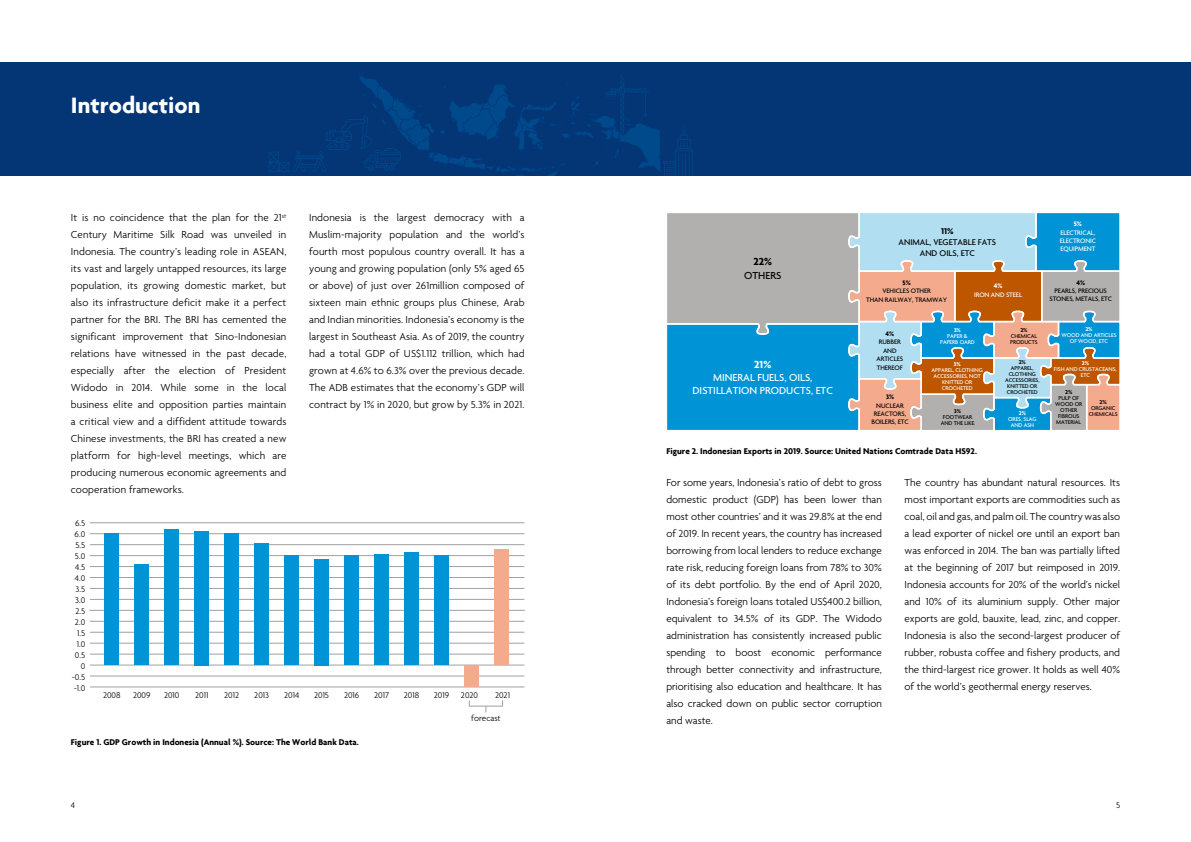
<style>
.page{position:relative;width:1191px;height:842px;background:#fff}
.page>*{position:absolute;margin:0;border:0;box-sizing:border-box;transform-origin:0 0}
.t1{font:700 24px "Agenda";color:#fff}
.t2{font:300 11px/17px "Agenda";letter-spacing:.005em;color:#000;text-align:justify}
.t3{font:500 11px/13.2px "Agenda";color:#fff;text-align:center}
.t4{font:500 11px "Agenda";color:#000}
.t5{font:700 11px "Agenda";color:#000}
.t6{font:700 11px "Agenda";color:#fff}
.t7{font:700 9px "Agenda";color:#000}
.t8{font:300 9px/11px "Agenda";color:#000;text-align:right}
.t9{font:500 9px/10.8px "Agenda";color:#000;text-align:center}
.t10{font:500 7px/8.4px "Agenda";letter-spacing:-.01em;color:#000;text-align:center}
.t11{font:500 7px/8.4px "Agenda";letter-spacing:-.01em;color:#fff;text-align:justify}
.t12{font:700 7px "Agenda";color:#000}
.t13{font:700 7px "Agenda";color:#fff}
.t14{font:500 6px/6px "Agenda";letter-spacing:-.01em;color:#000;text-align:center}
.t15{font:500 6px/6px "Agenda";letter-spacing:-.01em;color:#fff;text-align:center}
.t16{font:700 6px "Agenda";color:#fff}
.t17{font:700 6px "Agenda";color:#000}
</style>
<div class="page">
<div style="left:0;top:62px;width:1191px;height:114px;background:#043575"></div>
<svg style="left:269px;top:76px;width:424px;height:100px"></svg>
<hr style="left:90px;top:588px;width:434px;height:1px;background:#9fa0a0">
<hr style="left:90px;top:599px;width:434px;height:1px;background:#9fa0a0">
<hr style="left:90px;top:555px;width:434px;height:1px;background:#9fa0a0">
<hr style="left:90px;top:566px;width:434px;height:1px;background:#9fa0a0">
<hr style="left:90px;top:577px;width:434px;height:1px;background:#9fa0a0">
<hr style="left:90px;top:544px;width:434px;height:1px;background:#9fa0a0">
<hr style="left:90px;top:533px;width:434px;height:1px;background:#9fa0a0">
<hr style="left:90px;top:523px;width:434px;height:1px;background:#9fa0a0">
<hr style="left:90px;top:610px;width:434px;height:1px;background:#9fa0a0">
<hr style="left:90px;top:654px;width:434px;height:1px;background:#9fa0a0">
<hr style="left:90px;top:665px;width:434px;height:1px;background:#9fa0a0">
<hr style="left:90px;top:632px;width:434px;height:1px;background:#9fa0a0">
<hr style="left:90px;top:643px;width:434px;height:1px;background:#9fa0a0">
<hr style="left:90px;top:676px;width:434px;height:1px;background:#9fa0a0">
<hr style="left:90px;top:687px;width:434px;height:1px;background:#9fa0a0">
<hr style="left:90px;top:621px;width:434px;height:1px;background:#9fa0a0">
<div style="left:494px;top:550px;width:14px;height:115px;background:#f4aa8d"></div>
<div style="left:464px;top:665px;width:14px;height:22px;background:#f4aa8d"></div>
<div style="left:434px;top:556px;width:14px;height:109px;background:#0094d7"></div>
<div style="left:404px;top:553px;width:15px;height:112px;background:#0094d7"></div>
<div style="left:374px;top:555px;width:15px;height:110px;background:#0094d7"></div>
<div style="left:344px;top:556px;width:15px;height:109px;background:#0094d7"></div>
<div style="left:314px;top:559px;width:15px;height:106px;background:#0094d7"></div>
<div style="left:284px;top:556px;width:15px;height:109px;background:#0094d7"></div>
<div style="left:255px;top:544px;width:14px;height:121px;background:#0094d7"></div>
<div style="left:225px;top:534px;width:14px;height:131px;background:#0094d7"></div>
<div style="left:195px;top:531px;width:14px;height:134px;background:#0094d7"></div>
<div style="left:165px;top:530px;width:14px;height:135px;background:#0094d7"></div>
<div style="left:135px;top:564px;width:14px;height:101px;background:#0094d7"></div>
<div style="left:105px;top:534px;width:14px;height:131px;background:#0094d7"></div>
<svg style="left:667px;top:213px;width:453px;height:217px;background:#86aab7"></svg>
<h1 class="t1" style="left:71px;top:91px;width:131px">Introduction</h1>
<p class="t2" style="left:71px;top:209px;width:217px">It is no coincidence that the plan for the 21<sup>st </sup>Century Maritime Silk Road was unveiled in Indonesia. The country’s leading role in ASEAN, its vast and largely untapped resources, its large population, its growing domestic market, but also its infrastructure deficit make it a perfect partner for the BRI. The BRI has cemented the significant improvement that Sino-Indonesian relations have witnessed in the past decade, especially after the election of President Widodo in 2014. While some in the local business elite and opposition parties maintain a critical view and a diffident attitude towards Chinese investments, the BRI has created a new platform for high-level meetings, which are producing numerous economic agreements and cooperation frameworks.</p>
<p class="t2" style="left:309px;top:209px;width:217px">Indonesia is the largest democracy with a Muslim-majority population and the world’s fourth most populous country overall. It has a young and growing population (only 5% aged 65 or above) of just over 261million composed of sixteen main ethnic groups plus Chinese, Arab and Indian minorities. Indonesia’s economy is the largest in Southeast Asia. As of 2019, the country had a total GDP of US$1.112 trillion, which had grown at 4.6% to 6.3% over the previous decade.<br>The ADB estimates that the economy’s GDP will contract by 1% in 2020, but grow by 5.3% in 2021.</p>
<p class="t8" style="left:72px;top:518px;width:15px">6.5<br>6.0<br>5.5<br>5.0<br>4.5<br>4.0<br>3.5<br>3.0<br>2.5<br>2.0<br>1.5<br>1.0<br>0.5<br>0 -0.5 -1.0</p>
<p class="t8" style="left:103px;top:690px;width:19px">2008</p>
<p class="t8" style="left:133px;top:690px;width:19px">2009</p>
<p class="t8" style="left:164px;top:690px;width:17px">2010</p>
<p class="t8" style="left:195px;top:690px;width:15px">2011</p>
<p class="t8" style="left:224px;top:690px;width:16px">2012</p>
<p class="t8" style="left:254px;top:690px;width:16px">2013</p>
<p class="t8" style="left:284px;top:690px;width:17px">2014</p>
<p class="t8" style="left:314px;top:690px;width:16px">2015</p>
<p class="t8" style="left:344px;top:690px;width:17px">2016</p>
<p class="t8" style="left:374px;top:690px;width:16px">2017</p>
<p class="t8" style="left:404px;top:690px;width:17px">2018</p>
<p class="t8" style="left:434px;top:690px;width:17px">2019</p>
<p class="t7" style="left:71px;top:737px;width:289px">Figure 1. GDP Growth in Indonesia (Annual %). Source: The World Bank Data.</p>
<p class="t8" style="left:461px;top:690px;width:19px">2020</p>
<p class="t8" style="left:495px;top:690px;width:16px">2021</p>
<p class="t8" style="left:471px;top:712px;width:31px">forecast</p>
<p class="t5" style="left:753px;top:255px;width:20px">22%</p>
<p class="t4" style="left:744px;top:268px;width:39px">OTHERS</p>
<p class="t7" style="left:941px;top:226px;width:14px">11%</p>
<p class="t9" style="left:898px;top:236px;width:99px">ANIMAL, VEGETABLE FATS<br>AND OILS, ETC</p>
<p class="t12" style="left:902px;top:278px;width:10px">5%</p>
<p class="t10" style="left:866px;top:287px;width:82px">VEHICLES OTHER<br>THAN RAILWAY, TRAMWAY</p>
<p class="t13" style="left:993px;top:282px;width:10px">4%</p>
<p class="t11" style="left:974px;top:290px;width:50px">IRON AND STEEL</p>
<p class="t13" style="left:1073px;top:220px;width:10px">5%</p>
<p class="t11" style="left:1059px;top:228px;width:38px">ELECTRICAL, ELECTRONIC EQUIPMENT</p>
<p class="t12" style="left:1076px;top:278px;width:10px">4%</p>
<p class="t10" style="left:1049px;top:286px;width:64px">PEARLS, PRECIOUS<br>STONES, METALS, ETC</p>
<p class="t6" style="left:754px;top:358px;width:18px">21%</p>
<p class="t3" style="left:692px;top:371px;width:142px">MINERAL FUELS, OILS,<br>DISTILLATION PRODUCTS, ETC</p>
<p class="t12" style="left:885px;top:329px;width:10px">4%</p>
<p class="t10" style="left:876px;top:338px;width:28px">RUBBER<br>AND<br>ARTICLES<br>THEREOF</p>
<p class="t12" style="left:886px;top:393px;width:9px">3%</p>
<p class="t10" style="left:871px;top:401px;width:39px">NUCLEAR<br>REACTORS,<br>BOILERS, ETC</p>
<p class="t16" style="left:954px;top:326px;width:8px">3%</p>
<p class="t15" style="left:940px;top:332px;width:36px">PAPER &amp;<br>PAPERB OARD</p>
<p class="t17" style="left:1020px;top:326px;width:9px">2%</p>
<p class="t14" style="left:1010px;top:332px;width:29px;text-align:left">CHEMICAL<br>PRODUCTS</p>
<p class="t16" style="left:1085px;top:326px;width:9px">2%</p>
<p class="t15" style="left:1061px;top:332px;width:57px">WOOD AND ARTICLES<br>OF WOOD, ETC</p>
<p class="t16" style="left:953px;top:360px;width:8px">3%</p>
<p class="t15" style="left:931px;top:366px;width:53px">APPAREL, CLOTHING<br>ACCESSORIES, NOT<br>KNITTED OR<br>CROCHETED</p>
<p class="t17" style="left:954px;top:407px;width:8px">3%</p>
<p class="t14" style="left:940px;top:414px;width:35px">FOOTWEAR<br>AND THE LIKE</p>
<p class="t17" style="left:1018px;top:358px;width:9px">2%</p>
<p class="t14" style="left:1005px;top:365px;width:36px">APPAREL,<br>CLOTHING<br>ACCESSORIES,<br>KNITTED OR<br>CROCHETED</p>
<p class="t16" style="left:1018px;top:409px;width:9px">2%</p>
<p class="t15" style="left:1008px;top:416px;width:30px">ORES, SLAG<br>AND ASH</p>
<p class="t16" style="left:1081px;top:360px;width:9px">2%</p>
<p class="t15" style="left:1054px;top:366px;width:64px">FISH AND CRUSTACEANS,<br>ETC</p>
<p class="t17" style="left:1065px;top:389px;width:9px">2%</p>
<p class="t14" style="left:1055px;top:395px;width:29px">PULP OF<br>WOOD OR<br>OTHER<br>FIBROUS<br>MATERIAL</p>
<p class="t17" style="left:1099px;top:398px;width:9px">2%</p>
<p class="t14" style="left:1088px;top:404px;width:31px">ORGANIC<br>CHEMICALS</p>
<p class="t7" style="left:666px;top:445px;width:312px">Figure 2. Indonesian Exports in 2019. Source: United Nations Comtrade Data HS92.</p>
<p class="t2" style="left:666px;top:474px;width:217px">For some years, Indonesia’s ratio of debt to gross domestic product (GDP) has been lower than most other countries’ and it was 29.8% at the end of 2019. In recent years, the country has increased borrowing from local lenders to reduce exchange rate risk, reducing foreign loans from 78% to 30% of its debt portfolio. By the end of April 2020, Indonesia’s foreign loans totaled US$400.2 billion, equivalent to 34.5% of its GDP. The Widodo administration has consistently increased public spending to boost economic performance through better connectivity and infrastructure, prioritising also education and healthcare. It has also cracked down on public sector corruption and waste.</p>
<p class="t2" style="left:904px;top:474px;width:217px">The country has abundant natural resources. Its most important exports are commodities such as coal, oil and gas, and palm oil. The country was also a lead exporter of nickel ore until an export ban was enforced in 2014. The ban was partially lifted at the beginning of 2017 but reimposed in 2019.<br>Indonesia accounts for 20% of the world’s nickel and 10% of its aluminium supply. Other major exports are gold, bauxite, lead, zinc, and copper.<br>Indonesia is also the second-largest producer of rubber, robusta coffee and fishery products, and the third-largest rice grower. It holds as well 40% of the world’s geothermal energy reserves.</p>
<p class="t8" style="left:71px;top:799px;width:6px">4</p>
<p class="t8" style="left:1116px;top:799px;width:6px">5</p>
</div>
